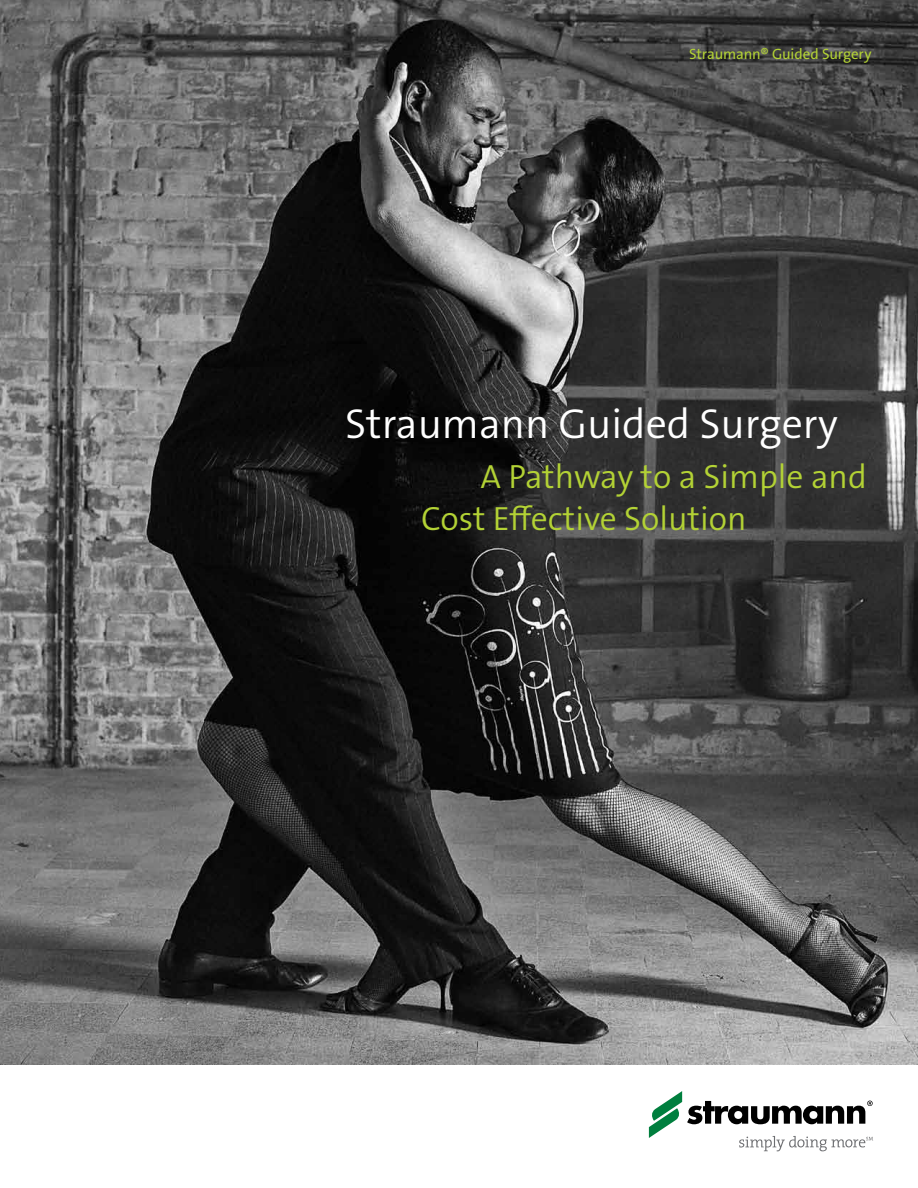
<style>
.page{position:relative;width:918px;height:1188px;background:#fff}
.page>*{position:absolute;margin:0;border:0;box-sizing:border-box;transform-origin:0 0}
.t1{font:300 42px "The Sans B W4";color:#fff}
.t2{font:300 33.75px/42px "The Sans B W4";color:#b3d235}
.t3{font:15px "The Sans LP5 Plain";letter-spacing:-.01em;color:#b3d235}
</style>
<div class="page">
<svg style="left:649px;top:1091px;width:224px;height:60px"></svg>
<img style="left:0;top:0;width:918px;height:1065px">
<p class="t3" style="left:689px;top:44px;width:184px">Straumann® Guided Surgery</p>
<p class="t1" style="left:345px;top:397px;width:494px">Straumann Guided Surgery</p>
<p class="t2" style="left:421px;top:456px;width:447px;text-indent:59px">A Pathway to a Simple and<br>Cost Effective Solution</p>
</div>
